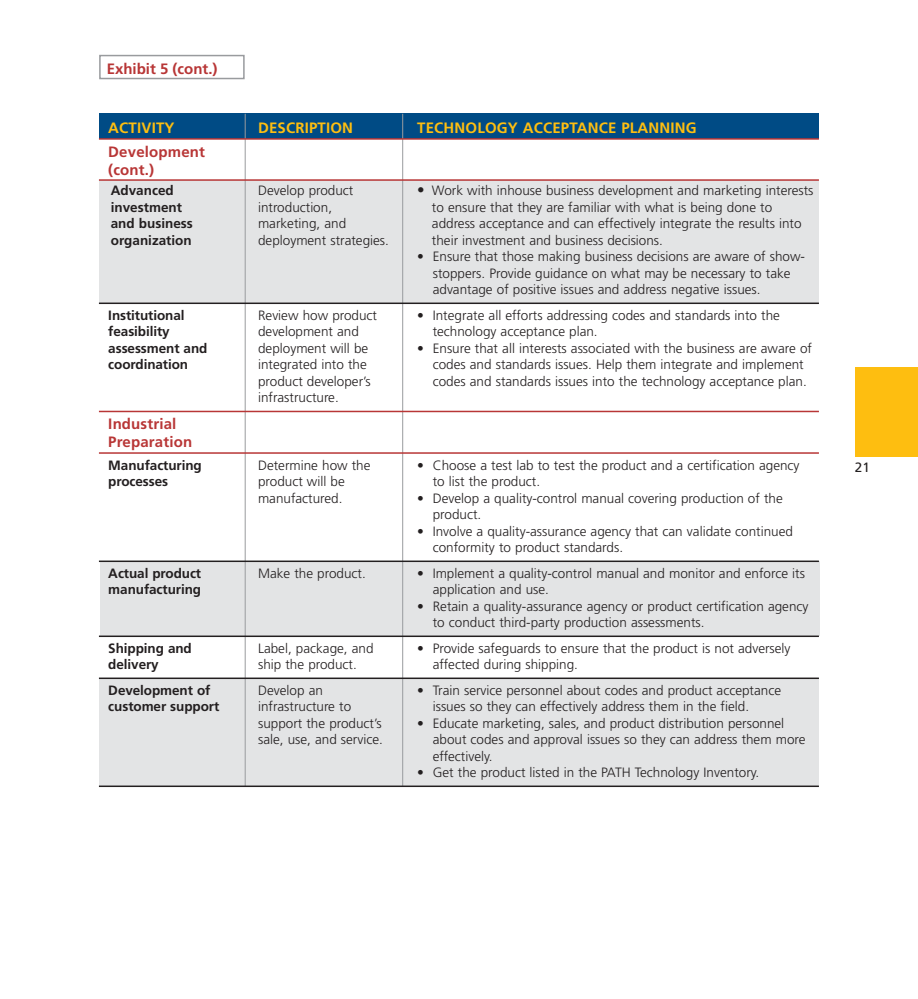
<style>
.page{position:relative;width:918px;height:999px;background:#fff}
.page>*{position:absolute;margin:0;border:0;box-sizing:border-box;transform-origin:0 0}
.t1{font:700 15px/18px "Frutiger";letter-spacing:.01em;color:#b83636}
.t2{font:700 15px "Frutiger";letter-spacing:.01em;color:#febe10}
.t3{font:300 13.5px/16.5px "Frutiger";color:#231f20}
.t4{font:700 13.5px "Frutiger";letter-spacing:-.005em;color:#231f20}
.t5{font:13.5px "Frutiger";color:#231f20}
.s1{font-size:15px}
</style>
<div class="page">
<div style="left:99px;top:678px;width:720px;height:108px;background:#e3e4e5"></div>
<div style="left:100px;top:561px;width:720px;height:75px;background:#e3e4e5"></div>
<div style="left:856px;top:367px;width:62px;height:90px;background:#febe10"></div>
<div style="left:99px;top:55px;width:146px;height:24px;border:2px solid #999b9e"></div>
<div style="left:99px;top:180px;width:720px;height:123px;background:#e3e4e5"></div>
<div style="left:99px;top:114px;width:720px;height:25px;background:#004b85"></div>
<hr style="left:245px;top:114px;width:1px;height:672px;background:#999b9e">
<hr style="left:402px;top:114px;width:1px;height:672px;background:#999b9e">
<hr style="left:99px;top:138px;width:720px;height:2px;background:#b83636">
<hr style="left:99px;top:179px;width:720px;height:2px;background:#b83636">
<hr style="left:99px;top:303px;width:720px;height:1px;background:#231f20">
<hr style="left:99px;top:411px;width:720px;height:1px;background:#b83636">
<hr style="left:99px;top:452px;width:720px;height:2px;background:#b83636">
<hr style="left:99px;top:561px;width:720px;height:1px;background:#231f20">
<hr style="left:99px;top:636px;width:720px;height:1px;background:#231f20">
<hr style="left:99px;top:678px;width:720px;height:1px;background:#231f20">
<hr style="left:99px;top:786px;width:720px;height:1px;background:#231f20">
<p class="t1" style="left:107px;top:61px;width:112px">Exhibit 5 (cont.)</p>
<p class="t2" style="left:108px;top:122px;width:68px">ACTIVITY</p>
<p class="t2" style="left:258px;top:122px;width:97px">DESCRIPTION</p>
<p class="t2" style="left:417px;top:122px;width:281px">TECHNOLOGY ACCEPTANCE PLANNING</p>
<p class="t1" style="left:108px;top:144px;width:98px">Development (cont.)</p>
<p class="t4" style="left:111px;top:185px;width:64px">Advanced</p>
<p class="t3" style="left:258px;top:184px;width:97px">Develop product</p>
<p class="t3" style="left:417px;top:184px;width:398px"><span class="s1">•</span> Work with inhouse business development and marketing interests</p>
<p class="t4" style="left:111px;top:202px;width:73px">investment</p>
<p class="t3" style="left:258px;top:200px;width:76px">introduction,</p>
<p class="t3" style="left:432px;top:200px;width:342px">to ensure that they are familiar with what is being done to</p>
<p class="t4" style="left:111px;top:218px;width:84px">and business</p>
<p class="t3" style="left:258px;top:217px;width:90px">marketing, and</p>
<p class="t3" style="left:432px;top:217px;width:371px">address acceptance and can effectively integrate the results into</p>
<p class="t4" style="left:111px;top:235px;width:82px">organization</p>
<p class="t3" style="left:258px;top:233px;width:132px">deployment strategies.</p>
<p class="t3" style="left:432px;top:233px;width:232px">their investment and business decisions.</p>
<p class="t3" style="left:433px;top:249px;width:374px;text-indent:-16px">• Ensure that those making business decisions are aware of show&shy;stoppers. Provide guidance on what may be necessary to take advantage of positive issues and address negative issues.</p>
<p class="t4" style="left:108px;top:310px;width:78px">Institutional</p>
<p class="t3" style="left:258px;top:308px;width:121px">Review how product</p>
<p class="t3" style="left:417px;top:308px;width:364px">• Integrate all efforts addressing codes and standards into the</p>
<p class="t4" style="left:108px;top:326px;width:63px">feasibility</p>
<p class="t3" style="left:258px;top:324px;width:102px">development and</p>
<p class="t3" style="left:433px;top:324px;width:166px">technology acceptance plan.</p>
<p class="t4" style="left:108px;top:343px;width:101px">assessment and</p>
<p class="t3" style="left:258px;top:341px;width:112px">deployment will be</p>
<p class="t3" style="left:417px;top:341px;width:396px">• Ensure that all interests associated with the business are aware of</p>
<p class="t4" style="left:108px;top:359px;width:81px">coordination</p>
<p class="t3" style="left:258px;top:357px;width:110px">integrated into the</p>
<p class="t3" style="left:433px;top:357px;width:373px">codes and standards issues. Help them integrate and implement</p>
<p class="t3" style="left:258px;top:374px;width:114px">product developer’s</p>
<p class="t3" style="left:433px;top:374px;width:376px">codes and standards issues into the technology acceptance plan.</p>
<p class="t3" style="left:258px;top:390px;width:82px">infrastructure.</p>
<p class="t1" style="left:108px;top:416px;width:85px">Industrial<br>Preparation</p>
<p class="t4" style="left:108px;top:460px;width:95px">Manufacturing</p>
<p class="t3" style="left:258px;top:458px;width:114px">Determine how the</p>
<p class="t3" style="left:417px;top:458px;width:384px">• Choose a test lab to test the product and a certification agency</p>
<p class="t4" style="left:108px;top:476px;width:61px">processes</p>
<p class="t3" style="left:258px;top:474px;width:88px">product will be</p>
<p class="t3" style="left:433px;top:474px;width:109px">to list the product.</p>
<p class="t3" style="left:258px;top:491px;width:86px">manufactured.</p>
<p class="t3" style="left:433px;top:491px;width:352px;text-indent:-16px">• Develop a quality-control manual covering production of the product.</p>
<p class="t3" style="left:433px;top:524px;width:362px;text-indent:-16px">• Involve a quality-assurance agency that can validate continued conformity to product standards.</p>
<p class="t4" style="left:108px;top:568px;width:94px">Actual product</p>
<p class="t3" style="left:258px;top:566px;width:109px">Make the product.</p>
<p class="t3" style="left:417px;top:566px;width:389px">• Implement a quality-control manual and monitor and enforce its</p>
<p class="t4" style="left:108px;top:584px;width:94px">manufacturing</p>
<p class="t3" style="left:433px;top:582px;width:118px">application and use.</p>
<p class="t3" style="left:433px;top:599px;width:377px;text-indent:-16px">• Retain a quality-assurance agency or product certification agency to conduct third-party production assessments.</p>
<p class="t4" style="left:108px;top:643px;width:85px">Shipping and</p>
<p class="t3" style="left:258px;top:641px;width:117px">Label, package, and</p>
<p class="t3" style="left:417px;top:641px;width:375px">• Provide safeguards to ensure that the product is not adversely</p>
<p class="t4" style="left:108px;top:659px;width:52px">delivery</p>
<p class="t3" style="left:258px;top:657px;width:100px">ship the product.</p>
<p class="t3" style="left:433px;top:657px;width:147px">affected during shipping.</p>
<p class="t4" style="left:108px;top:685px;width:104px">Development of</p>
<p class="t3" style="left:258px;top:683px;width:66px">Develop an</p>
<p class="t3" style="left:417px;top:683px;width:365px">• Train service personnel about codes and product acceptance</p>
<p class="t4" style="left:108px;top:701px;width:112px">customer support</p>
<p class="t3" style="left:258px;top:699px;width:95px">infrastructure to</p>
<p class="t3" style="left:433px;top:699px;width:318px">issues so they can effectively address them in the field.</p>
<p class="t3" style="left:258px;top:716px;width:125px">support the product’s</p>
<p class="t3" style="left:417px;top:716px;width:369px">• Educate marketing, sales, and product distribution personnel</p>
<p class="t3" style="left:258px;top:732px;width:126px">sale, use, and service.</p>
<p class="t3" style="left:433px;top:732px;width:374px">about codes and approval issues so they can address them more effectively.</p>
<p class="t3" style="left:417px;top:765px;width:344px">• Get the product listed in the PATH Technology Inventory.</p>
<p class="t5" style="left:855px;top:462px;width:17px">21</p>
</div>
